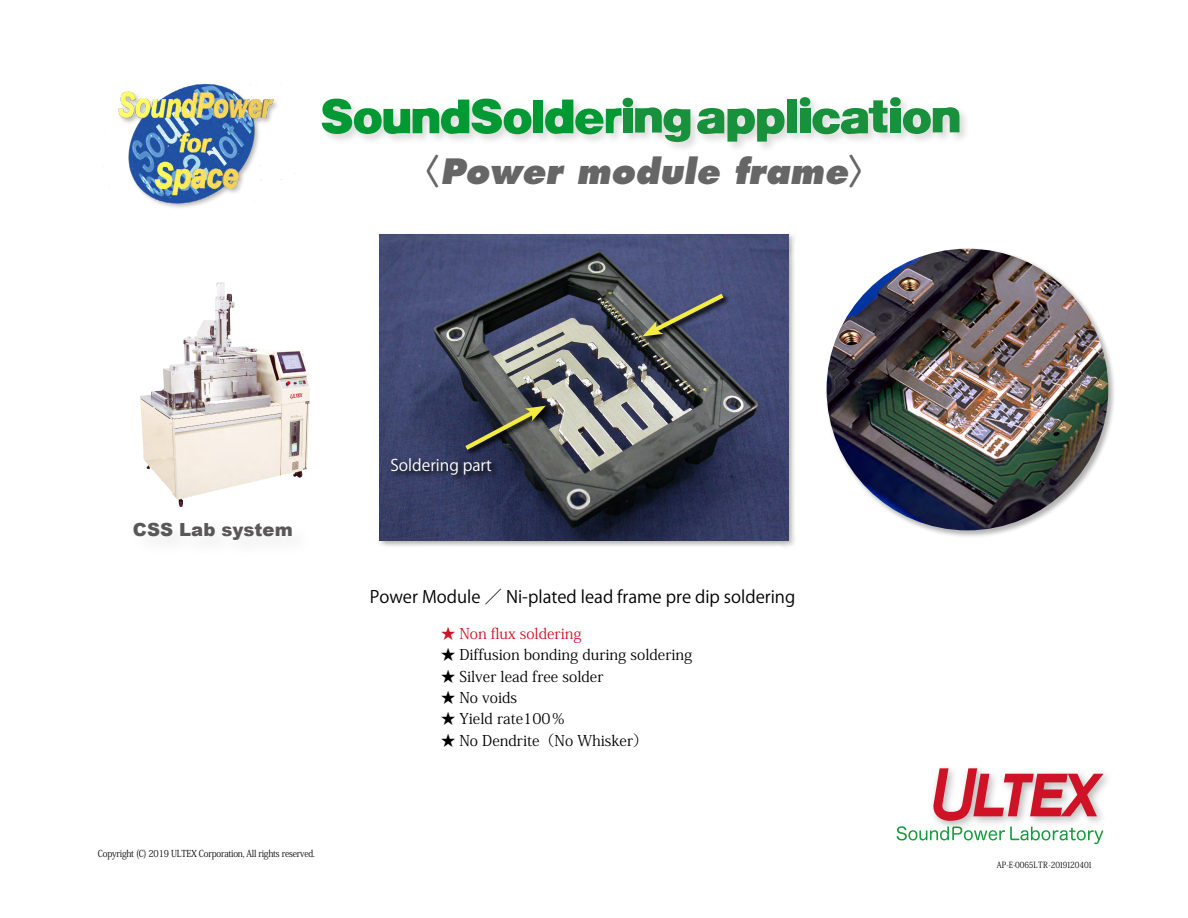
<style>
.page{position:relative;width:1188px;height:918px;background:#fff}
.page>*{position:absolute;margin:0;border:0;box-sizing:border-box;transform-origin:0 0}
.t1{font:italic 800 34.05px "Futura";color:#676666}
.t2{font:900 18px "Arial";color:#595757}
.t3{font:16.95px "Koz Go Pr 6 N";color:#000}
.t4{font:15.9px "Koz Go Pr 6 N";color:#fff}
.t5{font:14.85px "Koz Min Std";color:#000}
.t6{font:14.85px "Koz Min Std";color:#cf1225}
.t7{font:9.6px "Koz Min Std";letter-spacing:-.025em;color:#000;scale:.9 1}
.t8{font:8.55px "Koz Min Std";letter-spacing:-.015em;color:#000;scale:.9 1}
.s1{font-family:"Hira Maru Pro N W4";font-weight:400;font-style:normal}
</style>
<div class="page">
<div style="left:320px;top:95px;width:651px;height:58px;background:#000;opacity:.15"></div>
<svg style="left:322px;top:99px;width:209px;height:35px"></svg>
<div style="left:533px;top:100px;width:10px;height:33px;background:#093"></div>
<svg style="left:545px;top:100px;width:77px;height:34px"></svg>
<svg style="left:635px;top:107px;width:55px;height:35px"></svg>
<div style="left:624px;top:109px;width:9px;height:24px;background:#17913b"></div>
<div style="left:623px;top:98px;width:10px;height:9px;background:#17913b;border-radius:50%"></div>
<div style="left:787px;top:99px;width:9px;height:34px;background:#17913b"></div>
<div style="left:890px;top:108px;width:11px;height:25px;background:#17913b"></div>
<div style="left:890px;top:97px;width:11px;height:9px;background:#17913b;border-radius:50%"></div>
<div style="left:800px;top:108px;width:10px;height:25px;background:#17913b"></div>
<div style="left:800px;top:97px;width:10px;height:9px;background:#17913b;border-radius:50%"></div>
<svg style="left:812px;top:100px;width:76px;height:34px"></svg>
<svg style="left:697px;top:108px;width:88px;height:34px"></svg>
<svg style="left:903px;top:107px;width:56px;height:27px"></svg>
<svg style="left:897px;top:768px;width:207px;height:76px"></svg>
<div style="left:105px;top:83px;width:195px;height:127px;background:#000;opacity:.3"></div>
<img style="left:105px;top:84px;width:190px;height:119px">
<img style="left:140px;top:282px;width:170px;height:225px">
<div style="left:825px;top:247px;width:291px;height:291px;background:#000;opacity:.3"></div>
<img style="left:827px;top:249px;width:281px;height:281px;border-radius:141px">
<div style="left:377px;top:232px;width:419px;height:316px;background:#000;opacity:.3"></div>
<img style="left:379px;top:234px;width:409px;height:307px">
<svg style="left:464px;top:404px;width:89px;height:53px"></svg>
<svg style="left:461px;top:406px;width:85px;height:48px"></svg>
<svg style="left:641px;top:293px;width:90px;height:51px"></svg>
<svg style="left:642px;top:290px;width:86px;height:47px"></svg>
<svg style="left:390px;top:456px;width:108px;height:26px"></svg>
<h1 class="t1" style="left:406px;top:151px;width:477px"><span class="s1">〈</span>Power module frame<span class="s1">〉</span></h1>
<p class="t2" style="left:133px;top:517px;width:161px">CSS Lab system</p>
<p class="t7" style="left:98px;top:848px;width:243px">Copyright (C) 2019 ULTEX Corporation, All rights reserved.</p>
<p class="t4" style="left:390px;top:456px;width:103px">Soldering part</p>
<p class="t3" style="left:370px;top:588px;width:427px">Power Module ／ Ni-plated lead frame pre dip soldering</p>
<p class="t6" style="left:441px;top:625px;width:142px">★ Non flux soldering</p>
<p class="t5" style="left:441px;top:646px;width:253px">★ Diffusion bonding during soldering</p>
<p class="t5" style="left:441px;top:667px;width:164px">★ Silver lead free solder</p>
<p class="t5" style="left:441px;top:688px;width:78px">★ No voids</p>
<p class="t5" style="left:441px;top:710px;width:126px">★ Yield rate100％</p>
<p class="t5" style="left:441px;top:731px;width:209px">★ No Dendrite（No Whisker）</p>
<p class="t8" style="left:997px;top:860px;width:108px">AP-E-0065LTR-2019120401</p>
</div>
